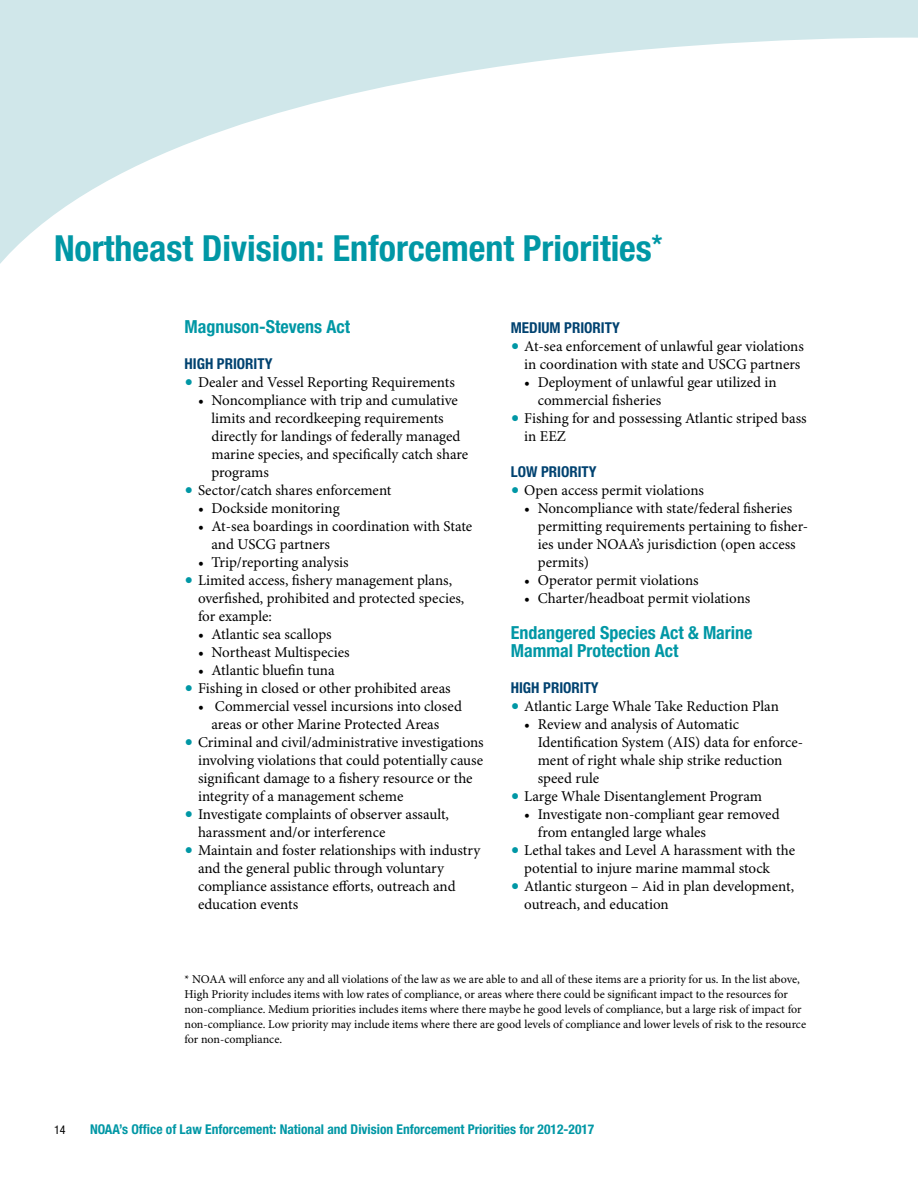
<style>
.page{position:relative;width:918px;height:1188px;background:#fff}
.page>*{position:absolute;margin:0;border:0;box-sizing:border-box;transform-origin:0 0}
.t1{font:700 condensed 36px "Helvetica Neue LT Std";color:#0097a5}
.t2{font:700 condensed 18px/18px "Helvetica Neue LT Std";color:#0097a5}
.t3{font:15px/18px "Minion Pro";color:#000}
.t4{font:700 condensed 15px "Helvetica Neue LT Std";color:#004270}
.t5{font:700 condensed 13.5px "Helvetica Neue LT Std";color:#0097a5}
.t6{font:12px/15px "Minion Pro";letter-spacing:-.005em;color:#000}
.t7{font:condensed 12px "Helvetica Neue LT Std";color:#000}
.s1{font-size:22.5px;color:#0097a5}
</style>
<div class="page">
<svg style="left:0;top:0;width:918px;height:264px"></svg>
<h1 class="t1" style="left:54px;top:226px;width:610px">Northeast Division: Enforcement Priorities<sup>*</sup></h1>
<p class="t2" style="left:184px;top:317px;width:167px">Magnuson-Stevens Act</p>
<p class="t4" style="left:184px;top:355px;width:90px">HIGH PRIORITY</p>
<p class="t3" style="left:184px;top:374px;width:272px"><span class="s1">•</span> Dealer and Vessel Reporting Requirements</p>
<p class="t3" style="left:212px;top:392px;width:258px;text-indent:-14px">• Noncompliance with trip and cumulative limits and recordkeeping requirements directly for landings of federally managed marine species, and specifically catch share programs</p>
<p class="t3" style="left:184px;top:482px;width:209px"><span class="s1">•</span> Sector/catch shares enforcement</p>
<p class="t3" style="left:198px;top:500px;width:143px">• Dockside monitoring</p>
<p class="t3" style="left:212px;top:518px;width:262px;text-indent:-14px">• At-sea boardings in coordination with State and USCG partners</p>
<p class="t3" style="left:198px;top:554px;width:152px">• Trip/reporting analysis</p>
<p class="t3" style="left:198px;top:572px;width:268px;text-indent:-14px"><span class="s1">•</span> Limited access, fishery management plans, overfished, prohibited and protected species, for example:</p>
<p class="t3" style="left:198px;top:626px;width:135px">• Atlantic sea scallops</p>
<p class="t3" style="left:198px;top:644px;width:153px">• Northeast Multispecies</p>
<p class="t3" style="left:198px;top:662px;width:138px">• Atlantic bluefin tuna</p>
<p class="t3" style="left:184px;top:680px;width:268px"><span class="s1">•</span> Fishing in closed or other prohibited areas</p>
<p class="t3" style="left:212px;top:698px;width:252px;text-indent:-14px">• Commercial vessel incursions into closed areas or other Marine Protected Areas</p>
<p class="t3" style="left:198px;top:734px;width:287px;text-indent:-14px"><span class="s1">•</span> Criminal and civil/administrative investigations involving violations that could potentially cause significant damage to a fishery resource or the integrity of a management scheme</p>
<p class="t3" style="left:198px;top:806px;width:253px;text-indent:-14px"><span class="s1">•</span> Investigate complaints of observer assault, harassment and/or interference</p>
<p class="t3" style="left:198px;top:842px;width:284px;text-indent:-14px"><span class="s1">•</span> Maintain and foster relationships with industry and the general public through voluntary compliance assistance efforts, outreach and education events</p>
<p class="t4" style="left:511px;top:319px;width:111px">MEDIUM PRIORITY</p>
<p class="t3" style="left:511px;top:338px;width:295px;text-align:right"><span class="s1">•</span> At-sea enforcement of unlawful gear violations in coordination with state and USCG partners</p>
<p class="t3" style="left:538px;top:374px;width:241px;text-indent:-14px">• Deployment of unlawful gear utilized in commercial fisheries</p>
<p class="t3" style="left:524px;top:410px;width:284px;text-indent:-14px"><span class="s1">•</span> Fishing for and possessing Atlantic striped bass in EEZ</p>
<p class="t4" style="left:511px;top:463px;width:87px">LOW PRIORITY</p>
<p class="t3" style="left:511px;top:482px;width:195px"><span class="s1">•</span> Open access permit violations</p>
<p class="t3" style="left:538px;top:500px;width:272px;text-indent:-14px">• Noncompliance with state/federal fisheries permitting requirements pertaining to fisher&shy;ies under NOAA’s jurisdiction (open access permits)</p>
<p class="t3" style="left:524px;top:572px;width:176px">• Operator permit violations</p>
<p class="t3" style="left:524px;top:590px;width:228px">• Charter/headboat permit violations</p>
<p class="t2" style="left:511px;top:623px;width:243px">Endangered Species Act &amp; Marine<br>Mammal Protection Act</p>
<p class="t4" style="left:511px;top:679px;width:90px">HIGH PRIORITY</p>
<p class="t3" style="left:511px;top:698px;width:270px"><span class="s1">•</span> Atlantic Large Whale Take Reduction Plan</p>
<p class="t3" style="left:538px;top:716px;width:267px;text-indent:-14px">• Review and analysis of Automatic Identification System (AIS) data for enforce&shy;ment of right whale ship strike reduction speed rule</p>
<p class="t3" style="left:511px;top:788px;width:253px"><span class="s1">•</span> Large Whale Disentanglement Program</p>
<p class="t3" style="left:538px;top:806px;width:243px;text-indent:-14px">• Investigate non-compliant gear removed from entangled large whales</p>
<p class="t3" style="left:524px;top:842px;width:272px;text-indent:-14px"><span class="s1">•</span> Lethal takes and Level A harassment with the potential to injure marine mammal stock</p>
<p class="t3" style="left:524px;top:878px;width:271px;text-indent:-14px"><span class="s1">•</span> Atlantic sturgeon – Aid in plan development, outreach, and education</p>
<p class="t6" style="left:184px;top:972px;width:623px">* NOAA will enforce any and all violations of the law as we are able to and all of these items are a priority for us. In the list above, High Priority includes items with low rates of compliance, or areas where there could be significant impact to the resources for non-compliance. Medium priorities includes items where there maybe he good levels of compliance, but a large risk of impact for non-compliance. Low priority may include items where there are good levels of compliance and lower levels of risk to the resource for non-compliance.</p>
<p class="t7" style="left:54px;top:1123px;width:13px">14</p>
<p class="t5" style="left:90px;top:1121px;width:506px">NOAA’s Office of Law Enforcement: National and Division Enforcement Priorities for 2012-2017</p>
</div>
